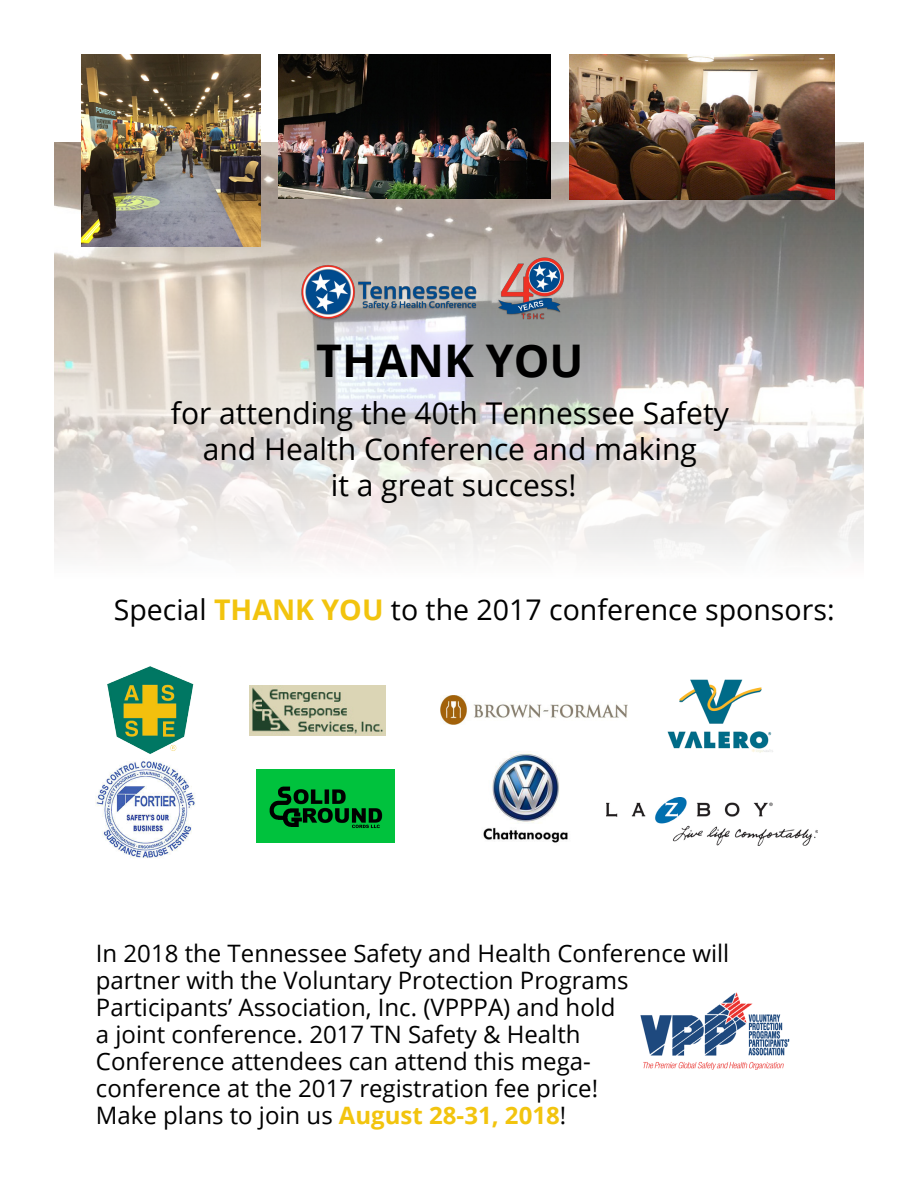
<style>
.page{position:relative;width:918px;height:1188px;background:#fff}
.page>*{position:absolute;margin:0;border:0;box-sizing:border-box;transform-origin:0 0}
.t1{font:700 45px "Open Sans";color:#000}
.t2{font:30px/36px "Open Sans";color:#000;text-align:center}
.t3{font:28.5px "Open Sans";color:#000}
.t4{font:24px/27px "Open Sans";color:#000}
.s1{font-weight:700;color:#f2c40e}
</style>
<div class="page">
<img style="left:640px;top:992px;width:150px;height:78px">
<svg style="left:54px;top:143px;width:810px;height:415px"></svg>
<img style="left:279px;top:54px;width:271px;height:145px">
<img style="left:570px;top:54px;width:265px;height:145px">
<img style="left:81px;top:54px;width:180px;height:193px">
<img style="left:297px;top:264px;width:183px;height:56px">
<img style="left:491px;top:256px;width:81px;height:67px">
<img style="left:440px;top:696px;width:187px;height:29px">
<img style="left:95px;top:761px;width:101px;height:97px">
<img style="left:607px;top:798px;width:210px;height:47px">
<img style="left:483px;top:753px;width:85px;height:90px">
<img style="left:256px;top:769px;width:139px;height:74px">
<img style="left:667px;top:679px;width:106px;height:74px">
<img style="left:107px;top:666px;width:87px;height:88px">
<img style="left:250px;top:685px;width:135px;height:50px">
<p class="t1" style="left:316px;top:329px;width:269px">THANK YOU</p>
<p class="t2" style="left:171px;top:394px;width:559px">for attending the 40th Tennessee Safety and Health Conference and making<br>it a great success!</p>
<p class="t3" style="left:114px;top:590px;width:722px">Special <span class="s1">THANK YOU</span> to the 2017 conference sponsors:</p>
<p class="t4" style="left:96px;top:939px;width:635px">In 2018 the Tennessee Safety and Health Conference will partner with the Voluntary Protection Programs Participants’ Association, Inc. (VPPPA) and hold<br>a joint conference. 2017 TN Safety &amp; Health<br>Conference attendees can attend this mega-<br>conference at the 2017 registration fee price!<br>Make plans to join us <span class="s1">August 28-31, 2018</span>!</p>
</div>
